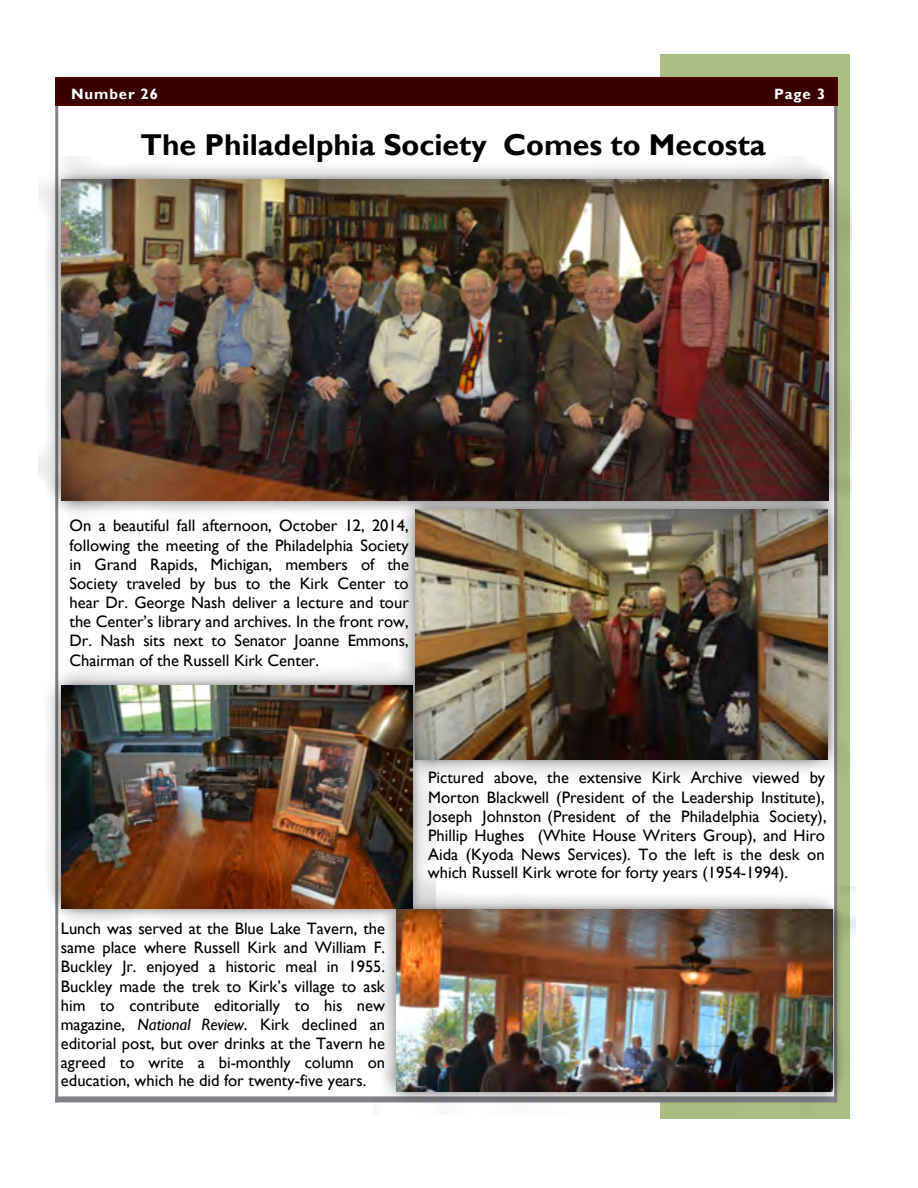
<style>
.page{position:relative;width:918px;height:1188px;background:#fff}
.page>*{position:absolute;margin:0;border:0;box-sizing:border-box;transform-origin:0 0}
.t1{font:700 30px "Gill Sans";color:#000}
.t2{font:16.65px "Gill Sans";color:#000}
.t3{font:16.5px/19.2px "Gill Sans";color:#000;text-align:justify}
.t4{font:700 15px "Gill Sans";letter-spacing:.06em;color:#fff}
.s1{font-style:italic}
</style>
<div class="page">
<div style="left:661px;top:54px;width:189px;height:1065px;background:#a9bf81"></div>
<div style="left:55px;top:78px;width:782px;height:1024px;background:#fff"></div>
<hr style="left:55px;top:78px;width:3px;height:1024px;background:#808285">
<hr style="left:834px;top:78px;width:3px;height:1024px;background:#808285">
<div style="left:55px;top:1096px;width:782px;height:6px;background:#808285"></div>
<svg style="left:55px;top:78px;width:782px;height:27px;background:#3b0000"></svg>
<img style="left:374px;top:886px;width:482px;height:229px">
<img style="left:396px;top:909px;width:437px;height:183px">
<img style="left:401px;top:524px;width:438px;height:259px">
<img style="left:416px;top:524px;width:411px;height:236px">
<img style="left:39px;top:156px;width:812px;height:368px">
<img style="left:62px;top:179px;width:766px;height:322px">
<img style="left:48px;top:663px;width:388px;height:268px">
<img style="left:62px;top:686px;width:351px;height:222px">
<p class="t4" style="left:71px;top:85px;width:88px">Number 26</p>
<p class="t4" style="left:774px;top:85px;width:53px">Page 3</p>
<p class="t1" style="left:140px;top:127px;width:627px">The Philadelphia Society Comes to Mecosta</p>
<p class="t3" style="left:69px;top:516px;width:341px">On a beautiful fall afternoon, October 12, 2014, following the meeting of the Philadelphia Society in Grand Rapids, Michigan, members of the Society traveled by bus to the Kirk Center to hear Dr. George Nash deliver a lecture and tour</p>
<p class="t2" style="left:69px;top:612px;width:341px">the Center’s library and archives. In the front row,</p>
<p class="t3" style="left:69px;top:631px;width:341px;line-height:19.6px">Dr. Nash sits next to Senator Joanne Emmons,<br>Chairman of the Russell Kirk Center.</p>
<p class="t3" style="left:61px;top:919px;width:326px">Lunch was served at the Blue Lake Tavern, the same place where Russell Kirk and William F.<br>Buckley Jr. enjoyed a historic meal in 1955.<br>Buckley made the trek to Kirk’s village to ask him to contribute editorially to his new magazine, <span class="s1">National Review</span>. Kirk declined an editorial post, but over drinks at the Tavern he agreed to write a bi-monthly column on education, which he did for twenty-five years.</p>
<p class="t3" style="left:428px;top:769px;width:400px">Pictured above, the extensive Kirk Archive viewed by Morton Blackwell (President of the Leadership Institute), Joseph Johnston (President of the Philadelphia Society), Phillip Hughes (White House Writers Group), and Hiro Aida (Kyoda News Services). To the left is the desk on</p>
<p class="t2" style="left:428px;top:863px;width:362px">which Russell Kirk wrote for forty years (1954-1994).</p>
</div>
